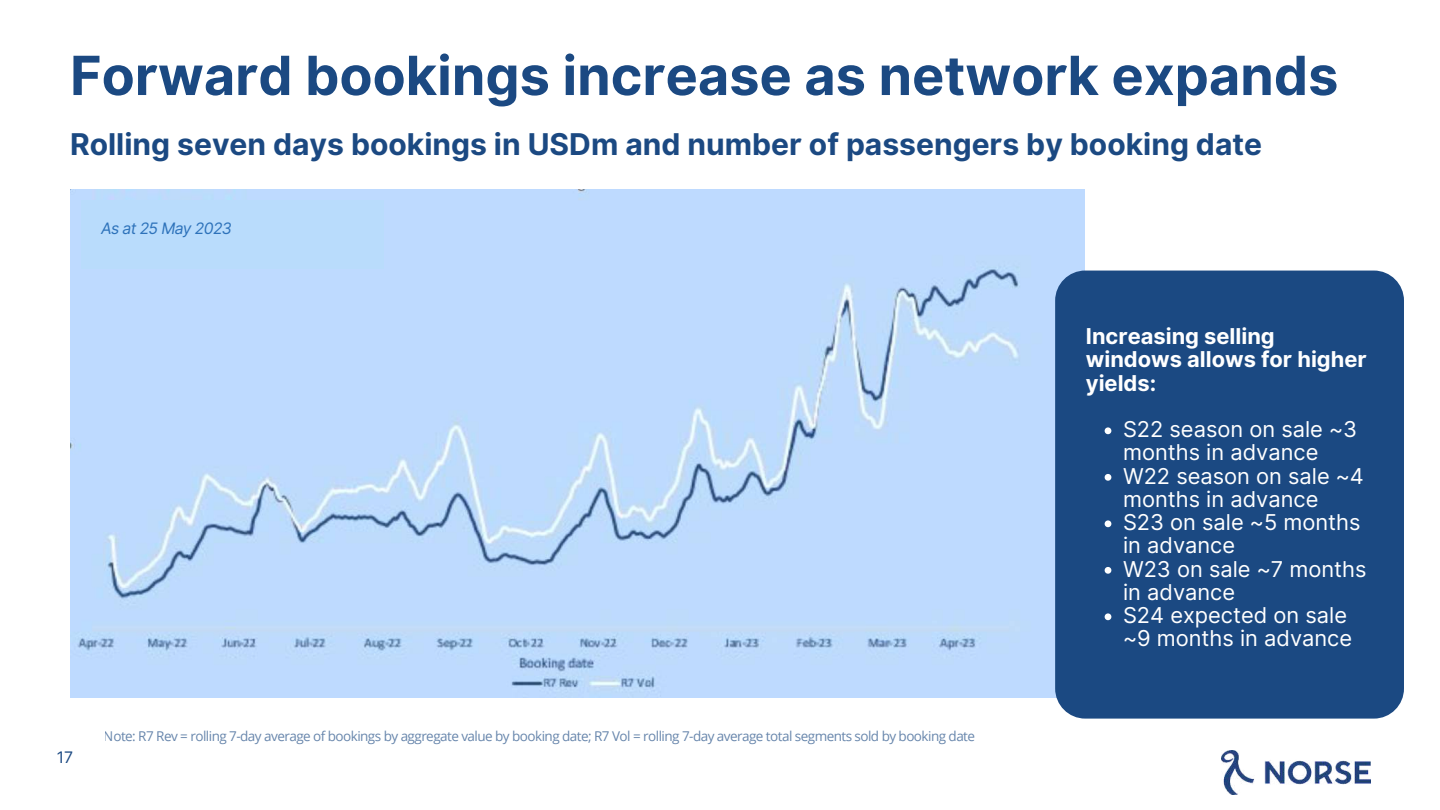
<style>
.page{position:relative;width:1440px;height:810px;background:#fff}
.page>*{position:absolute;margin:0;border:0;box-sizing:border-box;transform-origin:0 0}
.t1{font:700 54px "Inter";color:#1b4982}
.t2{font:700 30px "Inter";color:#1b4982}
.t3{font:21.9px/23.2px "Inter";color:#fff}
.t4{font:700 21.9px/23.2px "Inter";color:#fff}
.t5{font:15.9px "Inter";color:#1b4982}
.t6{font:italic 15.8px "Inter";letter-spacing:-.04em;color:#2d72ba}
.t7{font:13.5px "Open Sans";letter-spacing:-.04em;color:#1b4982}
</style>
<div class="page">
<img style="left:70px;top:190px;width:1014px;height:508px">
<div style="left:1055px;top:271px;width:349px;height:448px;background:#1b4982;border-radius:30px"></div>
<img style="left:1222px;top:751px;width:148px;height:43px">
<div style="left:81px;top:200px;width:302px;height:69px;background:#b9dcfc"></div>
<svg style="left:1105px;top:427px;width:6px;height:7px"></svg>
<svg style="left:1105px;top:474px;width:6px;height:7px"></svg>
<svg style="left:1105px;top:520px;width:6px;height:7px"></svg>
<svg style="left:1105px;top:567px;width:6px;height:7px"></svg>
<svg style="left:1105px;top:613px;width:6px;height:7px"></svg>
<h1 class="t1" style="left:70px;top:43px;width:1270px">Forward bookings increase as network expands</h1>
<h2 class="t2" style="left:70px;top:126px;width:1193px">Rolling seven days bookings in USDm and number of passengers by booking date</h2>
<p class="t6" style="left:101px;top:219px;width:132px">As at 25 May 2023</p>
<p class="t5" style="left:57px;top:748px;width:18px">17</p>
<p class="t7" style="left:104px;top:727px;width:873px">Note: R7 Rev = rolling 7-day average of bookings by aggregate value by booking date; R7 Vol = rolling 7-day average total segments sold by booking date</p>
<p class="t4" style="left:1086px;top:325px;width:282px">Increasing selling windows allows for higher yields:</p>
<p class="t3" style="left:1123px;top:418px;width:245px">S22 season on sale ~3 months in advance<br>W22 season on sale ~4 months in advance<br>S23 on sale ~5 months in advance<br>W23 on sale ~7 months in advance<br>S24 expected on sale ~9 months in advance</p>
</div>
